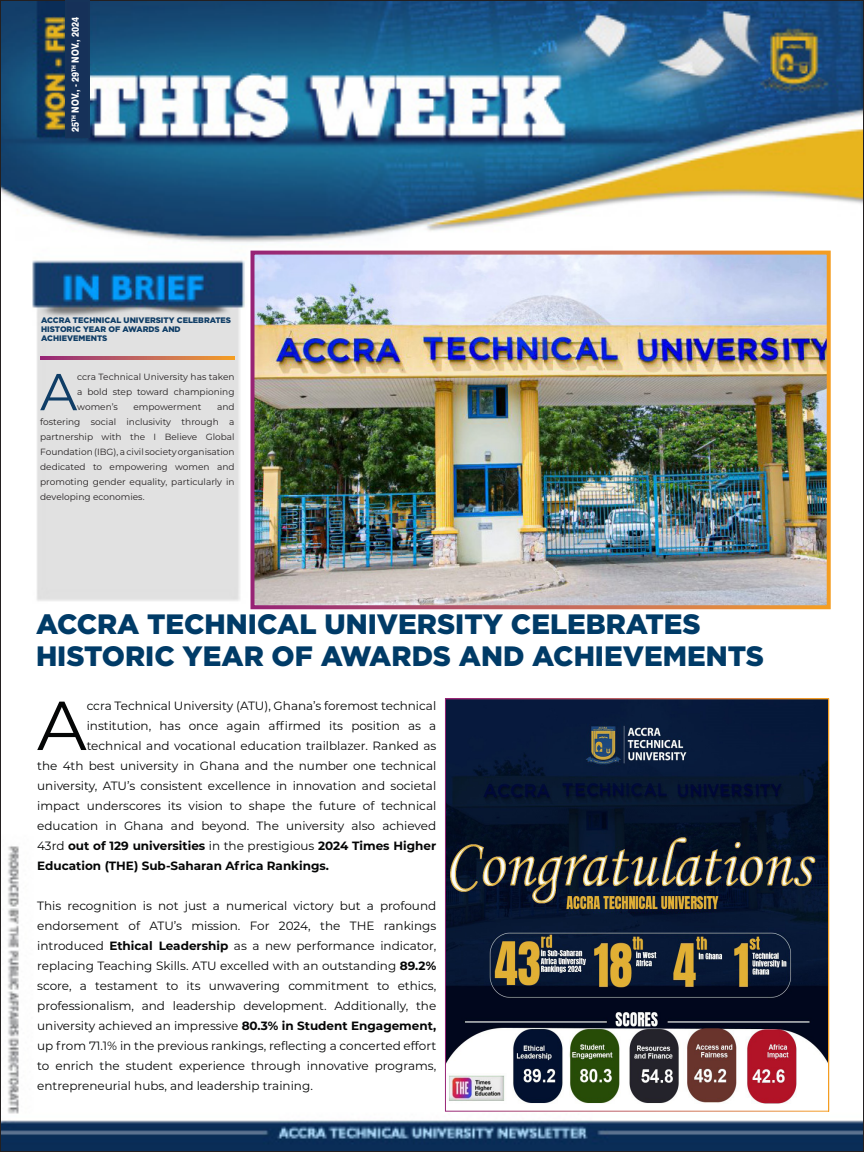
<style>
.page{position:relative;width:864px;height:1152px;background:#fff}
.page>*{position:absolute;margin:0;border:0;box-sizing:border-box;transform-origin:0 0}
.t1{font:69.1px "Montserrat";color:#050606}
.t2{font:51.9px "Montserrat";color:#0f3d66}
.t3{font:900 28px/32px "Gotham";color:#003b67}
.t4{font:12px/20px "Montserrat";color:#050606;text-align:justify}
.t5{font:700 12px "Montserrat";color:#050606}
.t6{font:800 10px "Swiss 721 BT";color:#fff;scale:.85 1}
.t7{font:9px/15px "Montserrat";color:#231f20;text-align:justify}
.t8{font:900 8px/9px "Gotham";color:#0f3d66}
.s1{font-weight:400}
.s2{font-weight:700}
</style>
<div class="page">
<img style="left:2px;top:2px;width:860px;height:1148px">
<div style="left:65px;top:0;width:25px;height:138px;background:#163159"></div>
<img style="left:255px;top:256px;width:571px;height:348px">
<img style="left:447px;top:700px;width:380px;height:410px">
<p class="t6" style="left:69px;top:132px;width:136px;rotate:-90deg">25<sup>TH</sup> NOV., - 29<sup>TH</sup> NOV., 2024</p>
<p class="t8" style="left:41px;top:316px;width:191px">ACCRA TECHNICAL UNIVERSITY CELEBRATES<br>HISTORIC YEAR OF AWARDS AND<br>ACHIEVEMENTS</p>
<p class="t2" style="left:40px;top:356px;width:39px">A</p>
<p class="t7" style="left:77px;top:369px;width:159px">ccra Technical University has taken a bold step toward championing women’s</p>
<p class="t7" style="left:40px;top:399px;width:196px;text-indent:177px">and fostering social inclusivity through a partnership with the I Believe Global Foundation (IBG), a civil society organisation dedicated to empowering women and promoting gender equality, particularly in developing economies.</p>
<p class="t7" style="left:133px;top:399px;width:70px">empowerment</p>
<p class="t3" style="left:36px;top:607px;width:730px">ACCRA TECHNICAL UNIVERSITY CELEBRATES<br>HISTORIC YEAR OF AWARDS AND ACHIEVEMENTS</p>
<p class="t1" style="left:37px;top:678px;width:51px">A</p>
<p class="t4" style="left:87px;top:695px;width:351px">ccra Technical University (ATU), Ghana’s foremost technical</p>
<p class="t4" style="left:87px;top:715px;width:351px">institution, has once again affirmed its position as a</p>
<p class="t4" style="left:87px;top:735px;width:351px">technical and vocational education trailblazer. Ranked as</p>
<p class="t4" style="left:37px;top:755px;width:401px">the 4th best university in Ghana and the number one technical</p>
<p class="t4" style="left:37px;top:775px;width:401px">university, ATU’s consistent excellence in innovation and societal</p>
<p class="t4" style="left:37px;top:795px;width:401px">impact underscores its vision to shape the future of technical</p>
<p class="t4" style="left:37px;top:815px;width:401px">education in Ghana and beyond. The university also achieved</p>
<p class="t5" style="left:37px;top:837px;width:401px"><span class="s1">43rd</span> out of 129 universities <span class="s1">in the prestigious</span> 2024 Times Higher</p>
<p class="t5" style="left:37px;top:857px;width:293px">Education (THE) Sub-Saharan Africa Rankings.</p>
<p class="t4" style="left:37px;top:895px;width:401px">This recognition is not just a numerical victory but a profound endorsement of ATU’s mission. For 2024, the THE rankings introduced <span class="s2">Ethical Leadership</span> as a new performance indicator, replacing Teaching Skills. ATU excelled with an outstanding <span class="s2">89.2% </span>score, a testament to its unwavering commitment to ethics, professionalism, and leadership development. Additionally, the university achieved an impressive <span class="s2">80.3% in Student Engagement, </span>up from 71.1% in the previous rankings, reflecting a concerted effort to enrich the student experience through innovative programs, entrepreneurial hubs, and leadership training.</p>
</div>
